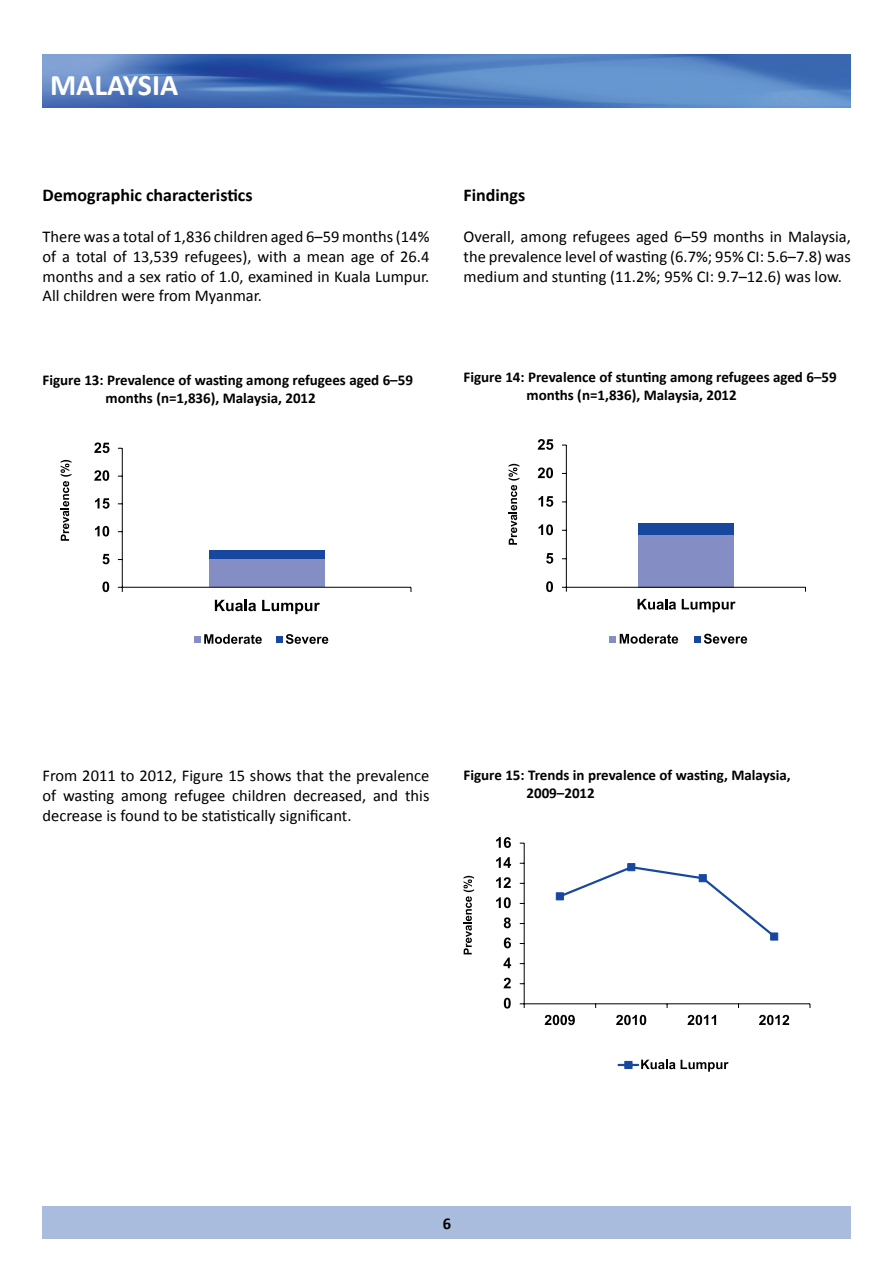
<style>
.page{position:relative;width:893px;height:1263px;background:#fff}
.page>*{position:absolute;margin:0;border:0;box-sizing:border-box;transform-origin:0 0}
.t1{font:700 30px "Calibri";color:#fff}
.t2{font:700 18px "Calibri";color:#000}
.t3{font:16.5px/19.8px "Calibri";color:#000;text-align:justify}
.t4{font:700 16.5px "Calibri";color:#000}
.t5{font:700 15px/18px "Calibri";color:#000}
</style>
<div class="page">
<div style="left:43px;top:1206px;width:808px;height:33px;background:#aabcde"></div>
<img style="left:43px;top:54px;width:807px;height:54px">
<div style="left:209px;top:558px;width:115px;height:29px;background:#858dc5"></div>
<div style="left:209px;top:550px;width:115px;height:8px;background:#17479e"></div>
<hr style="left:122px;top:448px;width:1px;height:139px;background:#000">
<hr style="left:122px;top:587px;width:289px;height:1px;background:#000">
<svg style="left:118px;top:587px;width:5px;height:5px"></svg>
<svg style="left:102px;top:581px;width:7px;height:11px"></svg>
<svg style="left:103px;top:554px;width:6px;height:10px"></svg>
<svg style="left:95px;top:526px;width:14px;height:10px"></svg>
<svg style="left:95px;top:498px;width:15px;height:11px"></svg>
<svg style="left:94px;top:470px;width:15px;height:11px"></svg>
<svg style="left:94px;top:442px;width:16px;height:11px"></svg>
<svg style="left:215px;top:600px;width:41px;height:11px"></svg>
<svg style="left:262px;top:600px;width:58px;height:14px"></svg>
<svg style="left:61px;top:460px;width:11px;height:81px"></svg>
<div style="left:194px;top:636px;width:6px;height:7px;background:#858dc5"></div>
<svg style="left:204px;top:634px;width:58px;height:10px"></svg>
<div style="left:276px;top:636px;width:6px;height:7px;background:#17479e"></div>
<svg style="left:286px;top:634px;width:42px;height:10px"></svg>
<div style="left:638px;top:535px;width:96px;height:52px;background:#858dc5"></div>
<div style="left:638px;top:523px;width:96px;height:12px;background:#17479e"></div>
<hr style="left:566px;top:445px;width:1px;height:142px;background:#000">
<hr style="left:566px;top:587px;width:239px;height:1px;background:#000">
<svg style="left:562px;top:587px;width:5px;height:5px"></svg>
<svg style="left:546px;top:581px;width:7px;height:11px"></svg>
<svg style="left:546px;top:553px;width:7px;height:11px"></svg>
<svg style="left:538px;top:524px;width:15px;height:11px"></svg>
<svg style="left:538px;top:496px;width:15px;height:11px"></svg>
<svg style="left:538px;top:467px;width:15px;height:11px"></svg>
<svg style="left:538px;top:439px;width:15px;height:11px"></svg>
<svg style="left:638px;top:599px;width:38px;height:11px"></svg>
<svg style="left:682px;top:599px;width:53px;height:13px"></svg>
<svg style="left:509px;top:464px;width:10px;height:81px"></svg>
<div style="left:609px;top:636px;width:7px;height:7px;background:#858dc5"></div>
<svg style="left:620px;top:634px;width:58px;height:10px"></svg>
<div style="left:694px;top:636px;width:6px;height:7px;background:#17479e"></div>
<svg style="left:704px;top:634px;width:43px;height:10px"></svg>
<hr style="left:524px;top:843px;width:1px;height:161px;background:#000">
<hr style="left:524px;top:1003px;width:286px;height:1px;background:#000">
<svg style="left:520px;top:1003px;width:5px;height:5px"></svg>
<svg style="left:557px;top:865px;width:214px;height:70px"></svg>
<div style="left:556px;top:892px;width:8px;height:8px;background:#17479e;border:1px solid #17479e"></div>
<div style="left:627px;top:863px;width:8px;height:8px;background:#17479e;border:1px solid #17479e"></div>
<div style="left:699px;top:874px;width:8px;height:8px;background:#17479e;border:1px solid #17479e"></div>
<div style="left:770px;top:932px;width:8px;height:8px;background:#17479e;border:1px solid #17479e"></div>
<svg style="left:504px;top:998px;width:7px;height:10px"></svg>
<svg style="left:504px;top:978px;width:7px;height:10px"></svg>
<svg style="left:503px;top:957px;width:8px;height:11px"></svg>
<svg style="left:504px;top:937px;width:7px;height:11px"></svg>
<svg style="left:504px;top:917px;width:7px;height:11px"></svg>
<svg style="left:496px;top:897px;width:15px;height:11px"></svg>
<svg style="left:496px;top:877px;width:15px;height:11px"></svg>
<svg style="left:496px;top:857px;width:15px;height:11px"></svg>
<svg style="left:496px;top:837px;width:15px;height:11px"></svg>
<svg style="left:545px;top:1015px;width:30px;height:10px"></svg>
<svg style="left:616px;top:1015px;width:30px;height:10px"></svg>
<svg style="left:687px;top:1015px;width:29px;height:10px"></svg>
<svg style="left:759px;top:1015px;width:30px;height:10px"></svg>
<svg style="left:463px;top:876px;width:11px;height:78px"></svg>
<svg style="left:619px;top:1060px;width:56px;height:9px"></svg>
<svg style="left:681px;top:1060px;width:48px;height:12px"></svg>
<h1 class="t1" style="left:50px;top:66px;width:130px">MALAYSIA</h1>
<p class="t2" style="left:43px;top:183px;width:212px">Demographic characteristics</p>
<p class="t3" style="left:43px;top:226px;width:388px">There was a total of 1,836 children aged 6–59 months (14% of a total of 13,539 refugees), with a mean age of 26.4 months and a sex ratio of 1.0, examined in Kuala Lumpur.<br>All children were from Myanmar.</p>
<p class="t2" style="left:463px;top:183px;width:63px">Findings</p>
<p class="t3" style="left:463px;top:226px;width:389px">Overall, among refugees aged 6–59 months in Malaysia, the prevalence level of wasting (6.7%; 95% CI: 5.6–7.8) was medium and stunting (11.2%; 95% CI: 9.7–12.6) was low.</p>
<p class="t5" style="left:106px;top:371px;width:309px;text-indent:-63px">Figure 13: Prevalence of wasting among refugees aged 6–59 months (n=1,836), Malaysia, 2012</p>
<p class="t5" style="left:526px;top:368px;width:312px;text-indent:-63px">Figure 14: Prevalence of stunting among refugees aged 6–59 months (n=1,836), Malaysia, 2012</p>
<p class="t3" style="left:43px;top:765px;width:388px">From 2011 to 2012, Figure 15 shows that the prevalence of wasting among refugee children decreased, and this decrease is found to be statistically significant.</p>
<p class="t5" style="left:526px;top:766px;width:266px;text-indent:-63px">Figure 15: Trends in prevalence of wasting, Malaysia,<br>2009–2012</p>
<p class="t4" style="left:443px;top:1213px;width:10px">6</p>
</div>
